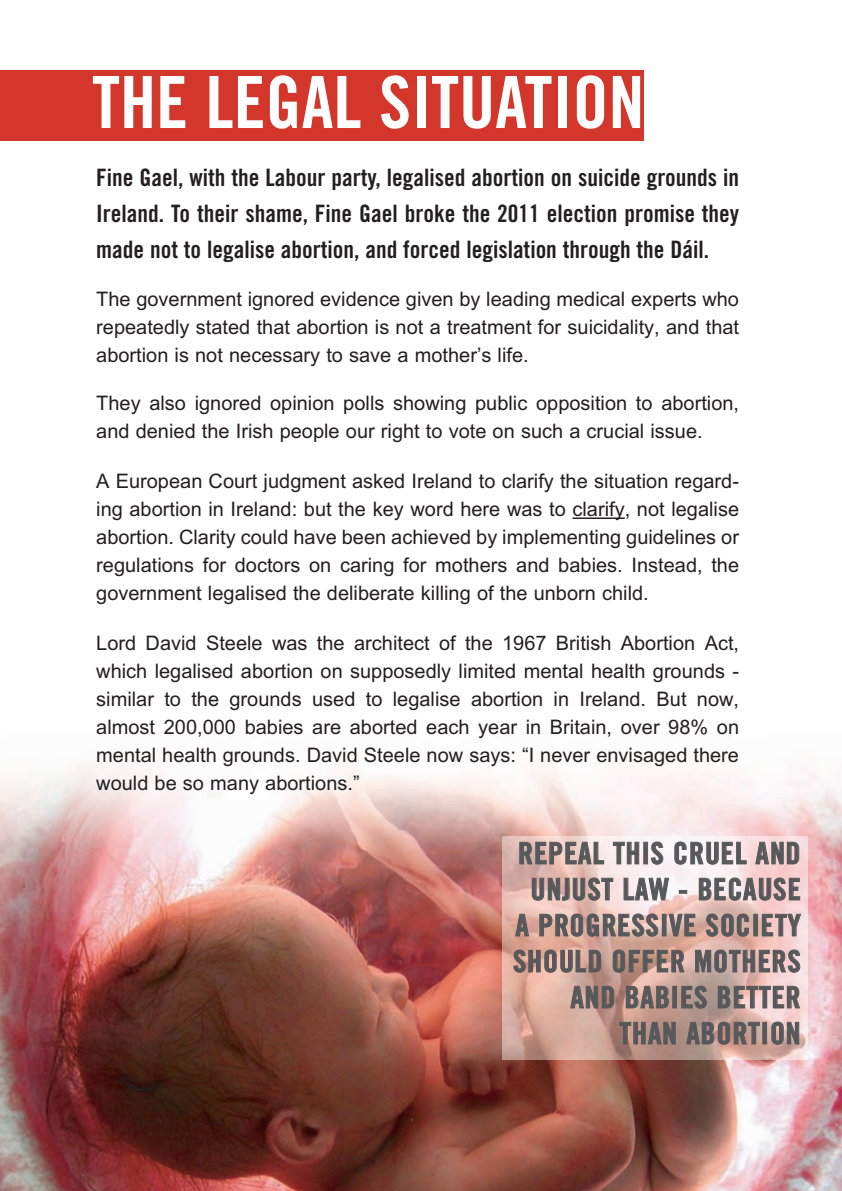
<style>
.page{position:relative;width:842px;height:1191px;background:#fff}
.page>*{position:absolute;margin:0;border:0;box-sizing:border-box;transform-origin:0 0}
.t1{font:72px "Trade Gothic LT Std Bd Cn 20";color:#fff}
.t2{font:30px/36px "Trade Gothic LT Std Bd Cn 20";letter-spacing:.03em;color:#57585a;text-align:right}
.t3{font:24px/36px "Trade Gothic LT Std Bd Cn 20";color:#231f20;text-align:justify}
.t4{font:20px/28px "Arial";color:#231f20;text-align:justify}
</style>
<div class="page">
<img style="left:0;top:765px;width:842px;height:426px">
<hr style="left:572px;top:517px;width:53px;height:2px;background:#231f20">
<div style="left:0;top:70px;width:644px;height:70px;background:#d3362b"></div>
<img style="left:502px;top:837px;width:305px;height:222px">
<h1 class="t1" style="left:92px;top:76px;width:554px">THE LEGAL SITUATION</h1>
<p class="t3" style="left:96px;top:161px;width:644px">Fine Gael, with the Labour party, legalised abortion on suicide grounds in Ireland. To their shame, Fine Gael broke the 2011 election promise they made not to legalise abortion, and forced legislation through the Dáil.</p>
<p class="t4" style="left:96px;top:285px;width:644px">The government ignored evidence given by leading medical experts who repeatedly stated that abortion is not a treatment for suicidality, and that abortion is not necessary to save a mother’s life.</p>
<p class="t4" style="left:96px;top:389px;width:644px">They also ignored opinion polls showing public opposition to abortion, and denied the Irish people our right to vote on such a crucial issue.</p>
<p class="t4" style="left:96px;top:467px;width:644px">A European Court judgment asked Ireland to clarify the situation regard&shy;ing abortion in Ireland: but the key word here was to clarify, not legalise abortion. Clarity could have been achieved by implementing guidelines or regulations for doctors on caring for mothers and babies. Instead, the government legalised the deliberate killing of the unborn child.</p>
<p class="t4" style="left:96px;top:629px;width:644px">Lord David Steele was the architect of the 1967 British Abortion Act, which legalised abortion on supposedly limited mental health grounds - similar to the grounds used to legalise abortion in Ireland. But now, almost 200,000 babies are aborted each year in Britain, over 98% on mental health grounds. David Steele now says: “I never envisaged there would be so many abortions.”</p>
<h2 class="t2" style="left:513px;top:837px;width:289px">REPEAL THIS CRUEL AND<br>UNJUST LAW - BECAUSE<br>A PROGRESSIVE SOCIETY<br>SHOULD OFFER MOTHERS<br>AND BABIES BETTER<br>THAN ABORTION</h2>
</div>
